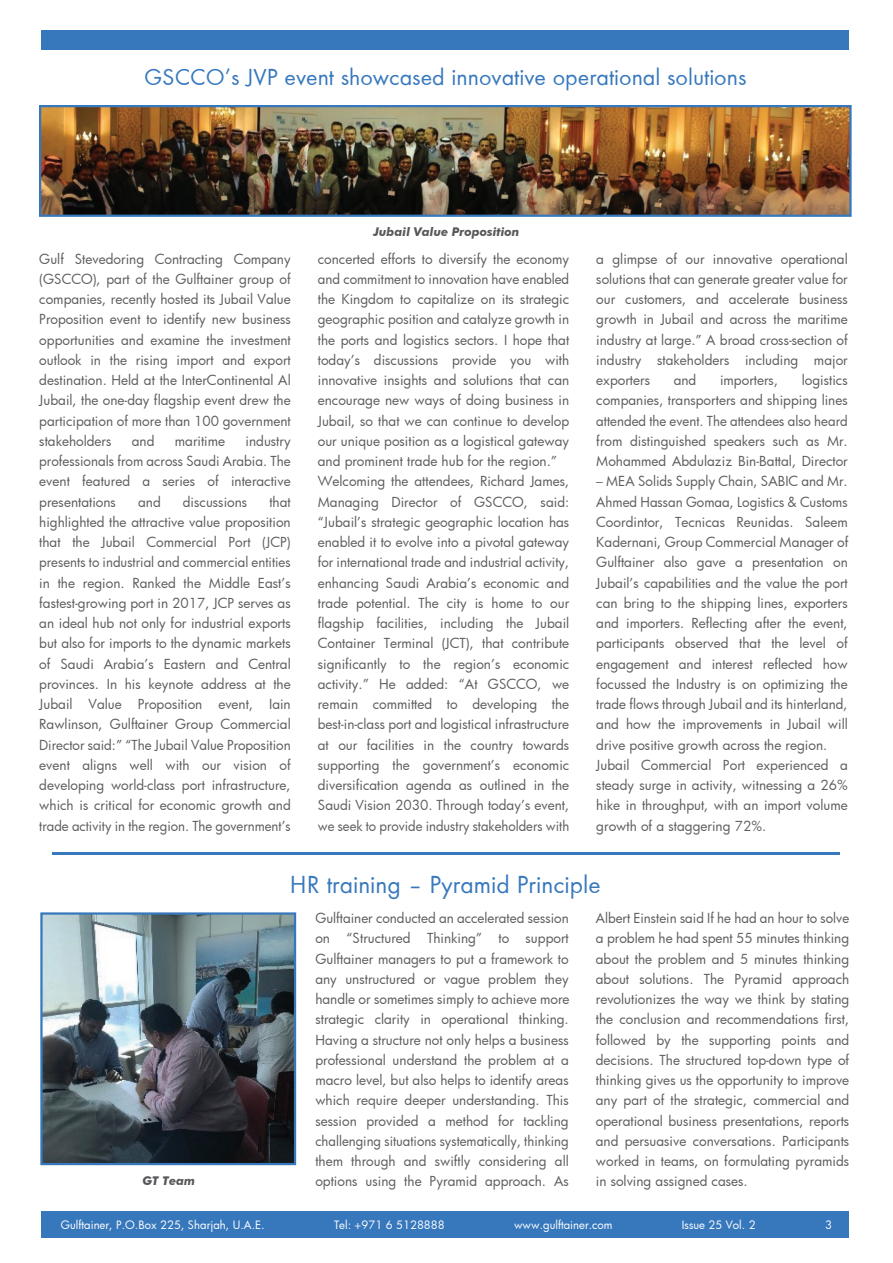
<style>
.page{position:relative;width:893px;height:1263px;background:#fff}
.page>*{position:absolute;margin:0;border:0;box-sizing:border-box;transform-origin:0 0}
.t1{font:25.5px "Futura";color:#3778bd}
.t2{font:24px "Futura";color:#3778bd}
.t3{font:13.5px/20.2px "Futura";color:#5d5d5d;text-align:justify}
.t4{font:italic 700 12px "Futura BT";color:#57585a}
.t5{font:11.25px "Futura";color:#fff}
</style>
<div class="page">
<div style="left:41px;top:1211px;width:808px;height:26px;background:#3778bd"></div>
<div style="left:41px;top:31px;width:808px;height:19px;background:#3778bd"></div>
<img style="left:43px;top:915px;width:250px;height:247px">
<div style="left:40px;top:912px;width:256px;height:253px;border:2px solid #3778bd"></div>
<img style="left:42px;top:108px;width:807px;height:106px">
<div style="left:39px;top:105px;width:813px;height:112px;border:2px solid #3778bd"></div>
<hr style="left:53px;top:852px;width:787px;height:3px;background:#3778bd">
<h2 class="t2" style="left:144px;top:64px;width:604px">GSCCO’s JVP event showcased innovative operational solutions</h2>
<p class="t3" style="left:39px;top:248px;width:253px">Gulf Stevedoring Contracting Company (GSCCO), part of the Gulftainer group of companies, recently hosted its Jubail Value Proposition event to identify new business opportunities and examine the investment outlook in the rising import and export destination. Held at the InterContinental Al Jubail, the one-day flagship event drew the participation of more than 100 government stakeholders</p>
<p class="t3" style="left:39px;top:430px;width:253px;text-indent:206px">industry professionals from across Saudi Arabia. The event featured a series of interactive presentations</p>
<p class="t3" style="left:132px;top:430px;width:24px">and</p>
<p class="t3" style="left:175px;top:430px;width:52px">maritime</p>
<p class="t3" style="left:39px;top:491px;width:253px;text-indent:230px">that highlighted the attractive value proposition that the Jubail Commercial Port (JCP) presents to industrial and commercial entities in the region. Ranked the Middle East’s fastest-growing port in 2017, JCP serves as an ideal hub not only for industrial exports but also for imports to the dynamic markets of Saudi Arabia’s Eastern and Central provinces. In his keynote address at the Jubail Value Proposition event, Iain Rawlinson, Gulftainer Group Commercial Director said:” “The Jubail Value Proposition event aligns well with our vision of developing world-class port infrastructure, which is critical for economic growth and trade activity in the region. The government’s</p>
<p class="t3" style="left:138px;top:491px;width:24px">and</p>
<p class="t3" style="left:183px;top:491px;width:66px">discussions</p>
<p class="t4" style="left:374px;top:225px;width:147px">Jubail Value Proposition</p>
<p class="t3" style="left:318px;top:248px;width:253px;text-align:left">concerted efforts to diversify the economy and commitment to innovation have enabled the Kingdom to capitalize on its strategic geographic position and catalyze growth in the ports and logistics sectors. I hope that today’s discussions provide you with innovative insights and solutions that can encourage new ways of doing business in Jubail, so that we can continue to develop our unique position as a logistical gateway and prominent trade hub for the region.” Welcoming the attendees, Richard James, Managing Director of GSCCO, said: “Jubail’s strategic geographic location has enabled it to evolve into a pivotal gateway for international trade and industrial activity, enhancing Saudi Arabia’s economic and trade potential. The city is home to our flagship facilities, including the Jubail Container Terminal (JCT), that contribute significantly to the region’s economic activity.” He added: “At GSCCO, we remain committed to developing the best-in-class port and logistical infrastructure at our facilities in the country towards supporting the government’s economic diversification agenda as outlined in the Saudi Vision 2030. Through today’s event, we seek to provide industry stakeholders with</p>
<p class="t3" style="left:596px;top:248px;width:253px">a glimpse of our innovative operational solutions that can generate greater value for our customers, and accelerate business growth in Jubail and across the maritime industry at large.” A broad cross-section of industry stakeholders including major exporters</p>
<p class="t3" style="left:596px;top:370px;width:253px;text-indent:205px">logistics companies, transporters and shipping lines attended the event. The attendees also heard from distinguished speakers such as Mr.<br>Mohammed Abdulaziz Bin-Battal, Director</p>
<p class="t3" style="left:596px;top:471px;width:254px;text-align:left">– MEA Solids Supply Chain, SABIC and Mr.<br>Ahmed Hassan Gomaa, Logistics &amp; Customs Coordintor, Tecnicas Reunidas. Saleem Kadernani, Group Commercial Manager of Gulftainer also gave a presentation on Jubail’s capabilities and the value the port can bring to the shipping lines, exporters and importers. Reflecting after the event, participants observed that the level of engagement and interest reflected how focussed the Industry is on optimizing the trade flows through Jubail and its hinterland, and how the improvements in Jubail will drive positive growth across the region.<br>Jubail Commercial Port experienced a steady surge in activity, witnessing a 26% hike in throughput, with an import volume growth of a staggering 72%.</p>
<p class="t3" style="left:674px;top:370px;width:24px">and</p>
<p class="t3" style="left:720px;top:370px;width:60px">importers,</p>
<p class="t4" style="left:142px;top:1174px;width:54px">GT Team</p>
<h1 class="t1" style="left:290px;top:870px;width:312px">HR training – Pyramid Principle</h1>
<p class="t3" style="left:315px;top:908px;width:256px">Gulftainer conducted an accelerated session on “Structured Thinking” to support Gulftainer managers to put a framework to any unstructured or vague problem they handle or sometimes simply to achieve more strategic clarity in operational thinking.<br>Having a structure not only helps a business professional understand the problem at a macro level, but also helps to identify areas which require deeper understanding. This session provided a method for tackling challenging situations systematically, thinking them through and swiftly considering all options using the Pyramid approach. As</p>
<p class="t3" style="left:596px;top:908px;width:255px">Albert Einstein said If he had an hour to solve a problem he had spent 55 minutes thinking about the problem and 5 minutes thinking about solutions. The Pyramid approach revolutionizes the way we think by stating the conclusion and recommendations first, followed by the supporting points and decisions. The structured top-down type of thinking gives us the opportunity to improve any part of the strategic, commercial and operational business presentations, reports and persuasive conversations. Participants worked in teams, on formulating pyramids in solving assigned cases.</p>
<p class="t5" style="left:61px;top:1217px;width:205px">Gulftainer, P.O.Box 225, Sharjah, U.A.E.</p>
<p class="t5" style="left:334px;top:1217px;width:112px">Tel: +971 6 5128888</p>
<p class="t5" style="left:514px;top:1217px;width:100px">www.gulftainer.com</p>
<p class="t5" style="left:682px;top:1217px;width:75px">Issue 25 Vol. 2</p>
<p class="t5" style="left:825px;top:1217px;width:8px">3</p>
</div>
